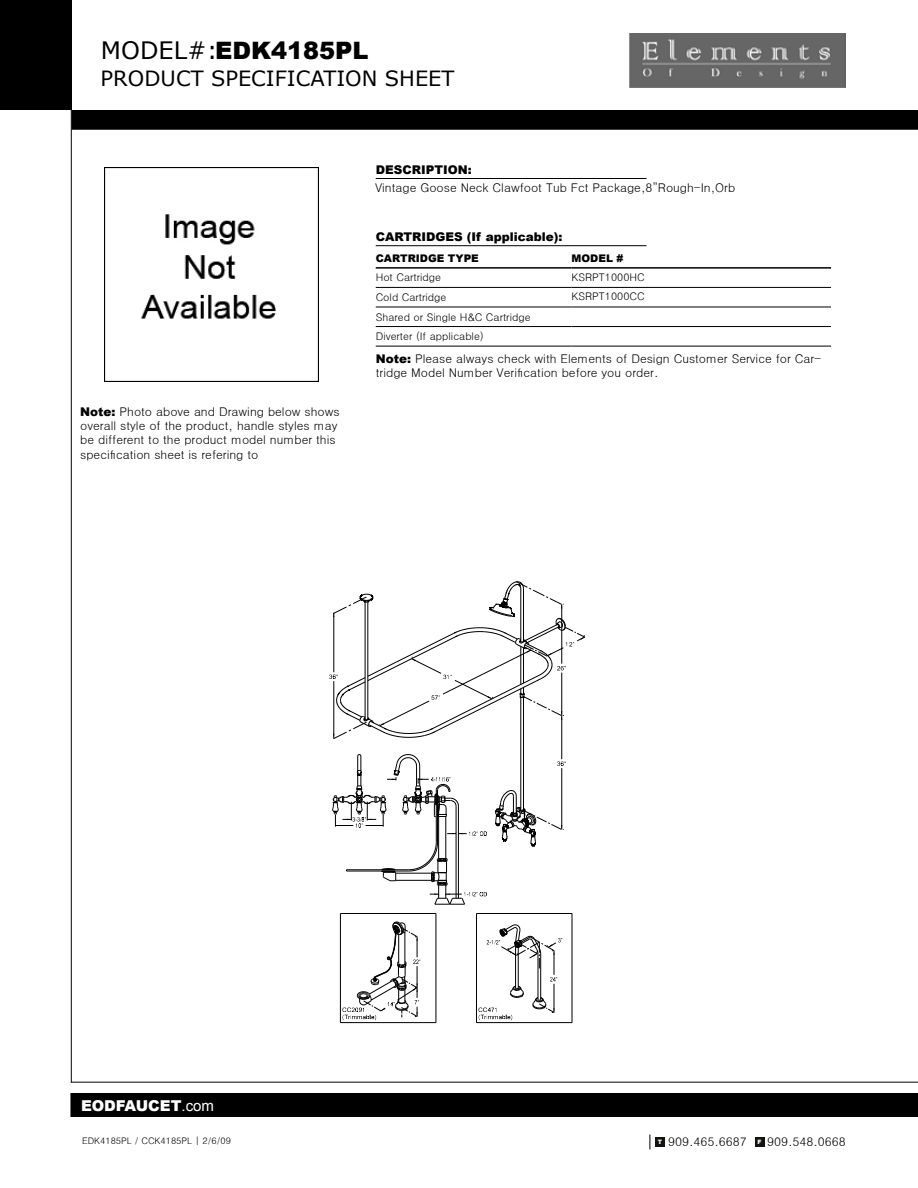
<style>
.page{position:relative;width:918px;height:1188px;background:#fff}
.page>*{position:absolute;margin:0;border:0;box-sizing:border-box;transform-origin:0 0}
.t1{font:900 24px "Arial";color:#000}
.t2{font:21px "Verdana";color:#000}
.t3{font:900 15px "Arial";color:#fff}
.t4{font:12px/14.4px "Dotum";color:#000}
.t5{font:900 12px "Arial";color:#000}
.t6{font:10.5px/19.5px "Dotum";color:#000}
.t7{font:900 10.5px "Arial";color:#000}
.t8{font:9px "Dotum";color:#000}
.t9{font:900 6px "Arial";color:#fff}
.s1{font-family:"Verdana";font-weight:400}
.s2{font-family:"Arial";font-weight:900}
.s3{font-weight:400}
</style>
<div class="page">
<svg style="left:650px;top:1134px;width:1px;height:15px"></svg>
<div style="left:655px;top:1137px;width:10px;height:9px;background:#131311"></div>
<div style="left:755px;top:1137px;width:9px;height:9px;background:#131311"></div>
<div style="left:0;top:0;width:72px;height:110px;background:#000"></div>
<hr style="left:71px;top:87px;width:1px;height:996px;background:#000">
<div style="left:71px;top:1094px;width:846px;height:22px;background:#000"></div>
<div style="left:70px;top:1093px;width:848px;height:24px;border:2px solid #000"></div>
<hr style="left:71px;top:1082px;width:847px;height:1px;background:#000">
<img style="left:630px;top:33px;width:216px;height:54px">
<div style="left:72px;top:111px;width:845px;height:18px;background:#000"></div>
<div style="left:72px;top:110px;width:846px;height:20px;border:2px solid #000"></div>
<hr style="left:376px;top:178px;width:270px;height:1px;background:#000">
<hr style="left:376px;top:245px;width:270px;height:1px;background:#000">
<hr style="left:376px;top:267px;width:196px;height:2px;background:#000">
<hr style="left:572px;top:267px;width:259px;height:2px;background:#000">
<hr style="left:376px;top:287px;width:196px;height:1px;background:#000">
<hr style="left:572px;top:287px;width:259px;height:1px;background:#000">
<hr style="left:376px;top:307px;width:196px;height:1px;background:#000">
<hr style="left:572px;top:307px;width:259px;height:1px;background:#000">
<hr style="left:376px;top:326px;width:196px;height:1px;background:#000">
<hr style="left:572px;top:326px;width:259px;height:1px;background:#000">
<hr style="left:376px;top:346px;width:196px;height:1px;background:#000">
<hr style="left:572px;top:346px;width:259px;height:1px;background:#000">
<img style="left:104px;top:168px;width:214px;height:213px">
<svg style="left:478px;top:925px;width:84px;height:95px"></svg>
<hr style="left:521px;top:697px;width:1px;height:113px;background:#000">
<hr style="left:523px;top:697px;width:1px;height:113px;background:#000">
<svg style="left:332px;top:754px;width:155px;height:151px"></svg>
<hr style="left:340px;top:1022px;width:96px;height:1px;background:#000">
<hr style="left:340px;top:913px;width:96px;height:1px;background:#000">
<hr style="left:340px;top:913px;width:1px;height:110px;background:#000">
<hr style="left:436px;top:913px;width:1px;height:110px;background:#000">
<hr style="left:476px;top:1022px;width:96px;height:1px;background:#000">
<hr style="left:476px;top:913px;width:96px;height:1px;background:#000">
<hr style="left:476px;top:913px;width:1px;height:110px;background:#000">
<hr style="left:572px;top:913px;width:1px;height:110px;background:#000">
<svg style="left:342px;top:922px;width:79px;height:98px"></svg>
<svg style="left:557px;top:761px;width:9px;height:5px"></svg>
<hr style="left:562px;top:715px;width:1px;height:44px;background:#000">
<svg style="left:329px;top:581px;width:256px;height:158px"></svg>
<hr style="left:562px;top:768px;width:1px;height:61px;background:#000">
<svg style="left:495px;top:790px;width:69px;height:56px"></svg>
<p class="t1" style="left:101px;top:33px;width:269px"><span class="s1">MODEL#:</span>EDK4185PL</p>
<p class="t2" style="left:101px;top:65px;width:355px">PRODUCT SPECIFICATION SHEET</p>
<p class="t5" style="left:376px;top:161px;width:97px">DESCRIPTION:</p>
<p class="t4" style="left:375px;top:181px;width:362px">Vintage Goose Neck Clawfoot Tub Fct Package,8”Rough-In,Orb</p>
<p class="t4" style="left:80px;top:404px;width:261px"><span class="s2">Note:</span> Photo above and Drawing below shows overall style of the product, handle styles may be different to the product model number this specification sheet is refering to</p>
<p class="t5" style="left:376px;top:228px;width:188px">CARTRIDGES (If applicable):</p>
<p class="t7" style="left:376px;top:250px;width:105px">CARTRIDGE TYPE</p>
<p class="t7" style="left:572px;top:250px;width:53px">MODEL #</p>
<p class="t6" style="left:376px;top:268px;width:156px">Hot Cartridge<br>Cold Cartridge<br>Shared or Single H&amp;C Cartridge<br>Diverter (If applicable)</p>
<p class="t4" style="left:376px;top:351px;width:447px"><span class="s2">Note:</span> Please always check with Elements of Design Customer Service for Car&shy;tridge Model Number Verification before you order.</p>
<p class="t6" style="left:572px;top:267px;width:75px">KSRPT1000HC<br>KSRPT1000CC</p>
<p class="t3" style="left:81px;top:1095px;width:135px">EODFAUCET<span class="s3">.com</span></p>
<p class="t8" style="left:82px;top:1136px;width:151px">EDK4185PL / CCK4185PL | 2/6/09</p>
<p class="t4" style="left:658px;top:1134px;width:91px"><sup>T</sup> 909.465.6687</p>
<p class="t4" style="left:767px;top:1134px;width:80px">909.548.0668</p>
<p class="t9" style="left:758px;top:1137px;width:6px">F</p>
</div>
